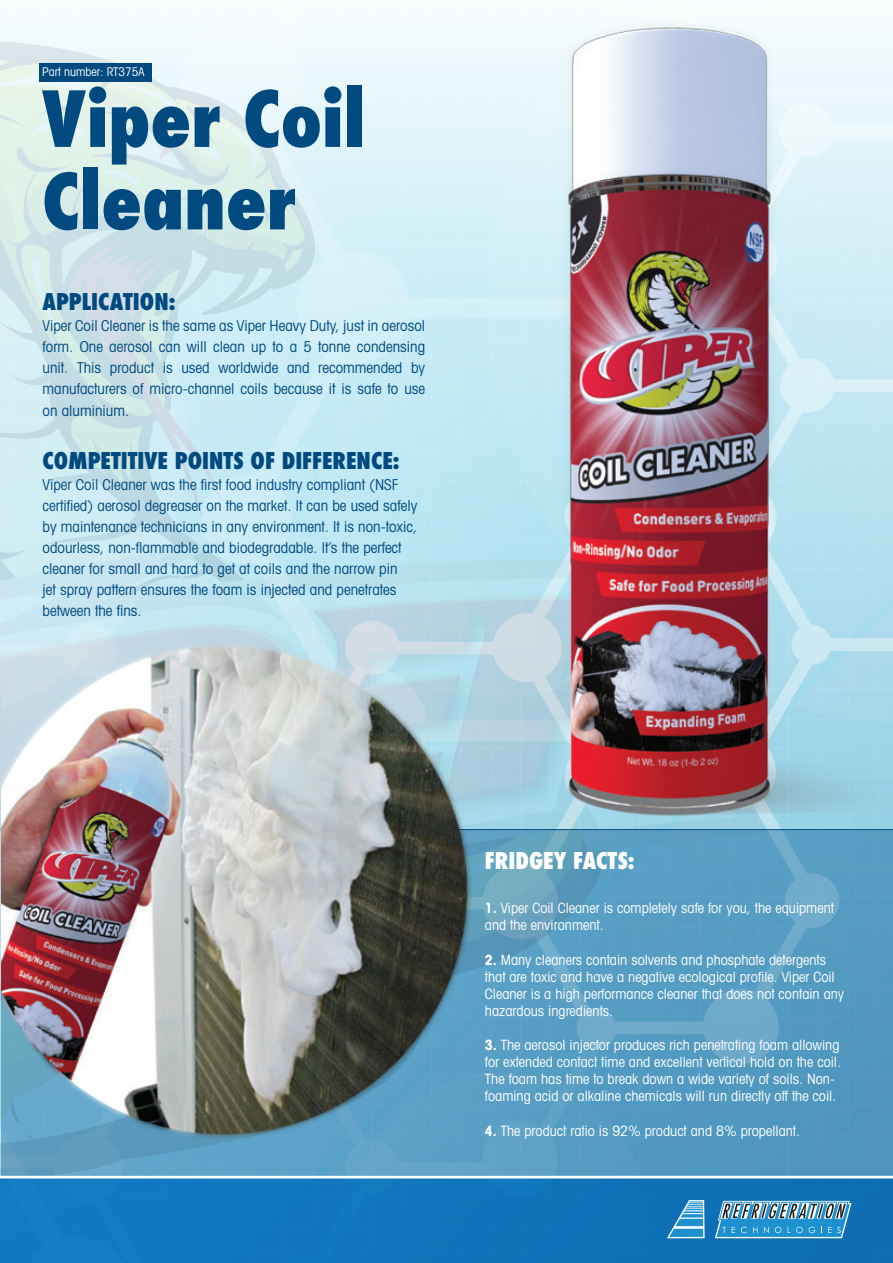
<style>
.page{position:relative;width:893px;height:1263px;background:#fff}
.page>*{position:absolute;margin:0;border:0;box-sizing:border-box;transform-origin:0 0}
.t1{font:800 condensed 75px "Futura";color:#004a7f}
.t2{font:800 condensed 22.5px "Futura";color:#004a7f}
.t3{font:800 condensed 22.5px "Futura";color:#fff}
.t4{font:condensed 15px/21px "Avant Garde";color:#004a7f;text-align:justify}
.t5{font:condensed 14.25px/17.1px "Avant Garde";color:#fff}
.t6{font:condensed 12px "Avant Garde";color:#fff}
.s1{font-weight:700}
</style>
<div class="page">
<svg style="left:49px;top:66px;width:463px;height:533px;background:#ceeaf1"></svg>
<svg style="left:49px;top:599px;width:463px;height:230px;background:#bdddea"></svg>
<div style="left:0;top:1177px;width:893px;height:86px;background:#1176bb"></div>
<hr style="left:0;top:1175px;width:893px;height:3px;background:#fff">
<svg style="left:715px;top:1201px;width:136px;height:37px;background:#579ec7"></svg>
<svg style="left:667px;top:1200px;width:38px;height:38px"></svg>
<hr style="left:0;top:723px;width:1px;height:452px;background:#0068a5">
<svg style="left:506px;top:830px;width:387px;height:345px;background:#579cc2"></svg>
<hr style="left:1px;top:829px;width:892px;height:1px;background:#004a7f">
<img style="left:1px;top:619px;width:505px;height:556px">
<img style="left:512px;top:20px;width:381px;height:839px">
<img style="left:0;top:20px;width:49px;height:752px">
<div style="left:39px;top:64px;width:113px;height:18px;background:#004a7f"></div>
<p class="t6" style="left:42px;top:65px;width:104px">Part number: RT375A</p>
<p class="t1" style="left:42px;top:68px;width:325px">Viper Coil</p>
<p class="t1" style="left:42px;top:150px;width:255px">Cleaner</p>
<p class="t2" style="left:43px;top:287px;width:134px">APPLICATION:</p>
<p class="t4" style="left:43px;top:315px;width:384px">Viper Coil Cleaner is the same as Viper Heavy Duty, just in aerosol form. One aerosol can will clean up to a 5 tonne condensing unit. This product is used worldwide and recommended by manufacturers of micro-channel coils because it is safe to use on aluminium.</p>
<p class="t2" style="left:43px;top:445px;width:359px">COMPETITIVE POINTS OF DIFFERENCE:</p>
<p class="t4" style="left:43px;top:473px;width:376px;text-align:left">Viper Coil Cleaner was the first food industry compliant (NSF certified) aerosol degreaser on the market. It can be used safely by maintenance technicians in any environment. It is non-toxic, odourless, non-flammable and biodegradable. It’s the perfect cleaner for small and hard to get at coils and the narrow pin<br>jet spray pattern ensures the foam is injected and penetrates between the fins.</p>
<p class="t3" style="left:485px;top:845px;width:151px">FRIDGEY FACTS:</p>
<p class="t5" style="left:485px;top:899px;width:351px"><span class="s1">1.</span> Viper Coil Cleaner is completely safe for you, the equipment and the environment.</p>
<p class="t5" style="left:485px;top:950px;width:361px"><span class="s1">2.</span> Many cleaners contain solvents and phosphate detergents that are toxic and have a negative ecological profile. Viper Coil Cleaner is a high performance cleaner that does not contain any hazardous ingredients.</p>
<p class="t5" style="left:485px;top:1036px;width:358px"><span class="s1">3.</span> The aerosol injector produces rich penetrating foam allowing for extended contact time and excellent vertical hold on the coil.<br>The foam has time to break down a wide variety of soils. Non&shy;foaming acid or alkaline chemicals will run directly off the coil.</p>
<p class="t5" style="left:485px;top:1121px;width:317px"><span class="s1">4.</span> The product ratio is 92% product and 8% propellant.</p>
</div>
